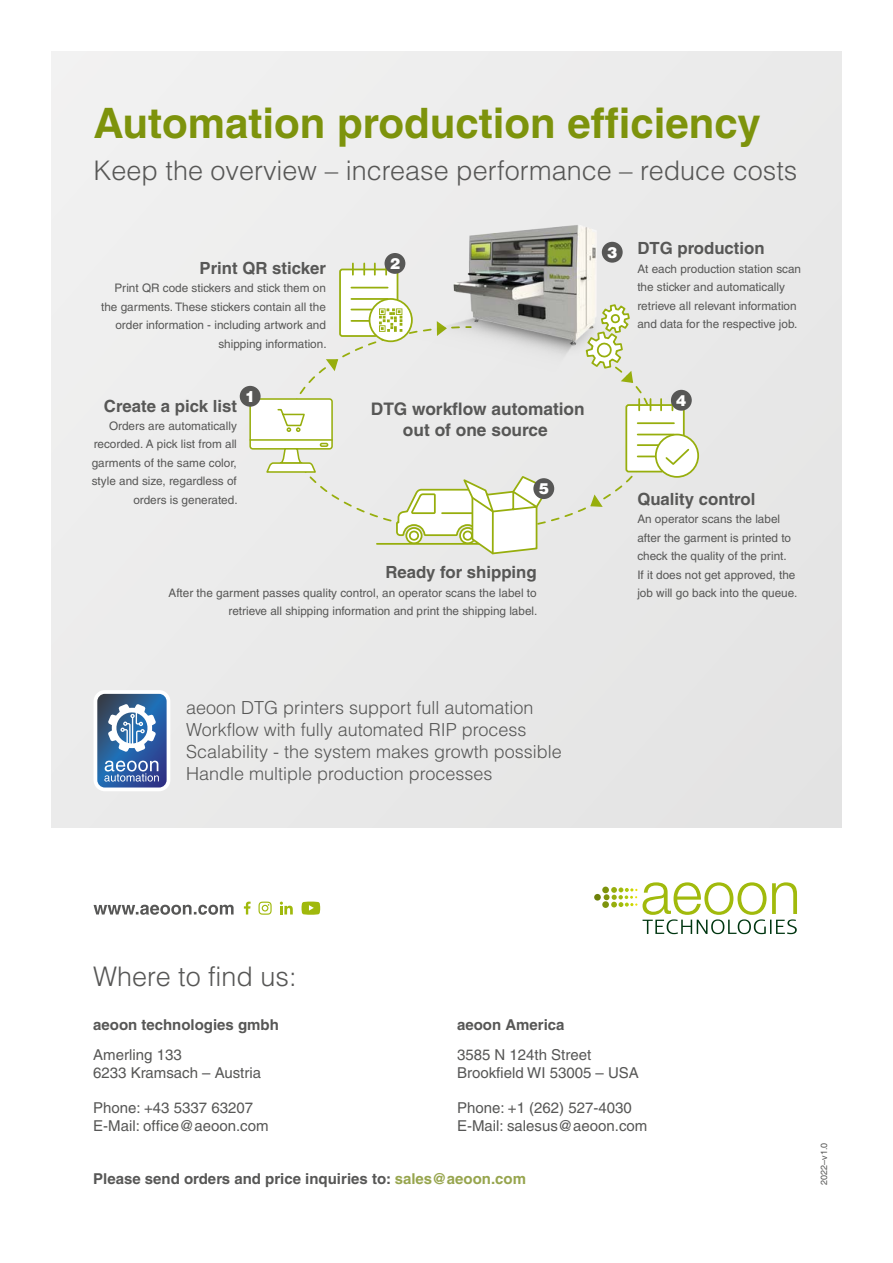
<style>
.page{position:relative;width:893px;height:1263px;background:#fff}
.page>*{position:absolute;margin:0;border:0;box-sizing:border-box;transform-origin:0 0}
.t1{font:700 42px "Helvetica LT Pro";color:#7d930c}
.t2{font:300 27px "Helvetica LT Pro";color:#575756}
.t3{font:300 18px/22px "Helvetica LT Pro";color:#575756}
.t4{font:700 17.25px/20.4px "Helvetica LT Pro";color:#575756;text-align:center}
.t5{font:700 16.8px "Helvetica LT Pro";color:#575756}
.t6{font:900 15.3px "Helvetica LT Pro";color:#fff}
.t7{font:15px/18px "Helvetica LT Pro";color:#575756}
.t8{font:700 15px "Helvetica LT Pro";color:#575756}
.t9{font:11.7px/18.5px "Helvetica LT Pro";color:#575756;text-align:right}
.t10{font:9px "Helvetica LT Pro";color:#575756}
.s1{color:#97a54e}
</style>
<div class="page">
<div style="left:51px;top:51px;width:791px;height:776px;background:#eaeaea"></div>
<div style="left:594px;top:894px;width:7px;height:6px;background:#6d810a;border-radius:50%"></div>
<svg style="left:604px;top:882px;width:193px;height:52px"></svg>
<svg style="left:302px;top:901px;width:18px;height:14px"></svg>
<svg style="left:258px;top:901px;width:14px;height:14px"></svg>
<svg style="left:244px;top:901px;width:7px;height:13px"></svg>
<svg style="left:280px;top:901px;width:13px;height:13px"></svg>
<svg style="left:94px;top:905px;width:140px;height:10px"></svg>
<div style="left:250px;top:399px;width:82px;height:50px;background:#fff;border-radius:3px"></div>
<div style="left:249px;top:398px;width:84px;height:52px;border:2px solid #97ae0d;border-radius:3px"></div>
<hr style="left:250px;top:439px;width:82px;height:2px;background:#97ae0d">
<div style="left:240px;top:386px;width:21px;height:21px;background:#575756;border-radius:50%"></div>
<div style="left:385px;top:253px;width:20px;height:21px;background:#575756;border-radius:50%"></div>
<div style="left:602px;top:242px;width:21px;height:21px;background:#575756;border-radius:50%"></div>
<svg style="left:656px;top:434px;width:42px;height:43px"></svg>
<div style="left:655px;top:434px;width:44px;height:44px;border:2px solid #97ae0d;border-radius:50%"></div>
<svg style="left:265px;top:359px;width:426px;height:196px"></svg>
<div style="left:533px;top:478px;width:21px;height:21px;background:#575756;border-radius:50%"></div>
<img style="left:338px;top:261px;width:294px;height:196px">
<img style="left:417px;top:252px;width:231px;height:149px">
<img style="left:513px;top:379px;width:119px;height:23px">
<img style="left:531px;top:269px;width:119px;height:116px">
<img style="left:417px;top:263px;width:119px;height:116px">
<img style="left:436px;top:225px;width:183px;height:130px">
<svg style="left:94px;top:690px;width:76px;height:101px"></svg>
<h1 class="t1" style="left:94px;top:98px;width:669px">Automation production efficiency</h1>
<h2 class="t2" style="left:94px;top:154px;width:705px">Keep the overview – increase performance – reduce costs</h2>
<h3 class="t5" style="left:200px;top:258px;width:128px">Print QR sticker</h3>
<p class="t9" style="left:101px;top:279px;width:227px">Print QR code stickers and stick them on the garments. These stickers contain all the order information - including artwork and shipping information.</p>
<h3 class="t5" style="left:104px;top:395px;width:134px">Create a pick list</h3>
<p class="t9" style="left:92px;top:417px;width:147px">Orders are automatically recorded. A pick list from all garments of the same color, style and size, regardless of orders is generated.</p>
<h3 class="t6" style="left:245px;top:386px;width:12px">1</h3>
<h3 class="t6" style="left:390px;top:253px;width:12px">2</h3>
<h3 class="t4" style="left:371px;top:399px;width:215px">DTG workflow automation out of one source</h3>
<h3 class="t6" style="left:539px;top:478px;width:12px">5</h3>
<h3 class="t5" style="left:385px;top:562px;width:153px">Ready for shipping</h3>
<p class="t9" style="left:169px;top:583px;width:370px">After the garment passes quality control, an operator scans the label to retrieve all shipping information and print the shipping label.</p>
<h3 class="t6" style="left:607px;top:242px;width:12px">3</h3>
<h3 class="t5" style="left:637px;top:238px;width:129px">DTG production</h3>
<p class="t9" style="left:637px;top:259px;width:165px;text-align:left">At each production station scan the sticker and automatically retrieve all relevant information and data for the respective job.</p>
<h3 class="t6" style="left:676px;top:390px;width:12px">4</h3>
<h3 class="t5" style="left:637px;top:489px;width:120px">Quality control</h3>
<p class="t9" style="left:637px;top:510px;width:162px;text-align:left">An operator scans the label after the garment is printed to check the quality of the print.<br>If it does not get approved, the job will go back into the queue.</p>
<h3 class="t3" style="left:186px;top:696px;width:377px">aeoon DTG printers support full automation Workflow with fully automated RIP process Scalability - the system makes growth possible Handle multiple production processes</h3>
<h2 class="t2" style="left:93px;top:959px;width:205px">Where to find us:</h2>
<p class="t8" style="left:93px;top:1016px;width:187px">aeoon technologies gmbh</p>
<p class="t7" style="left:93px;top:1045px;width:170px">Amerling 133<br>6233 Kramsach – Austria</p>
<p class="t7" style="left:93px;top:1098px;width:177px">Phone: +43 5337 63207<br>E-Mail: office@aeoon.com</p>
<p class="t8" style="left:457px;top:1016px;width:109px">aeoon America</p>
<p class="t7" style="left:457px;top:1045px;width:183px">3585 N 124th Street<br>Brookfield WI 53005 – USA</p>
<p class="t7" style="left:457px;top:1098px;width:192px">Phone: +1 (262) 527-4030<br>E-Mail: salesus@aeoon.com</p>
<p class="t8" style="left:93px;top:1170px;width:434px">Please send orders and price inquiries to: <span class="s1">sales@aeoon.com</span></p>
<p class="t10" style="left:819px;top:1185px;width:44px;rotate:-90deg">2022–v1.0</p>
</div>
